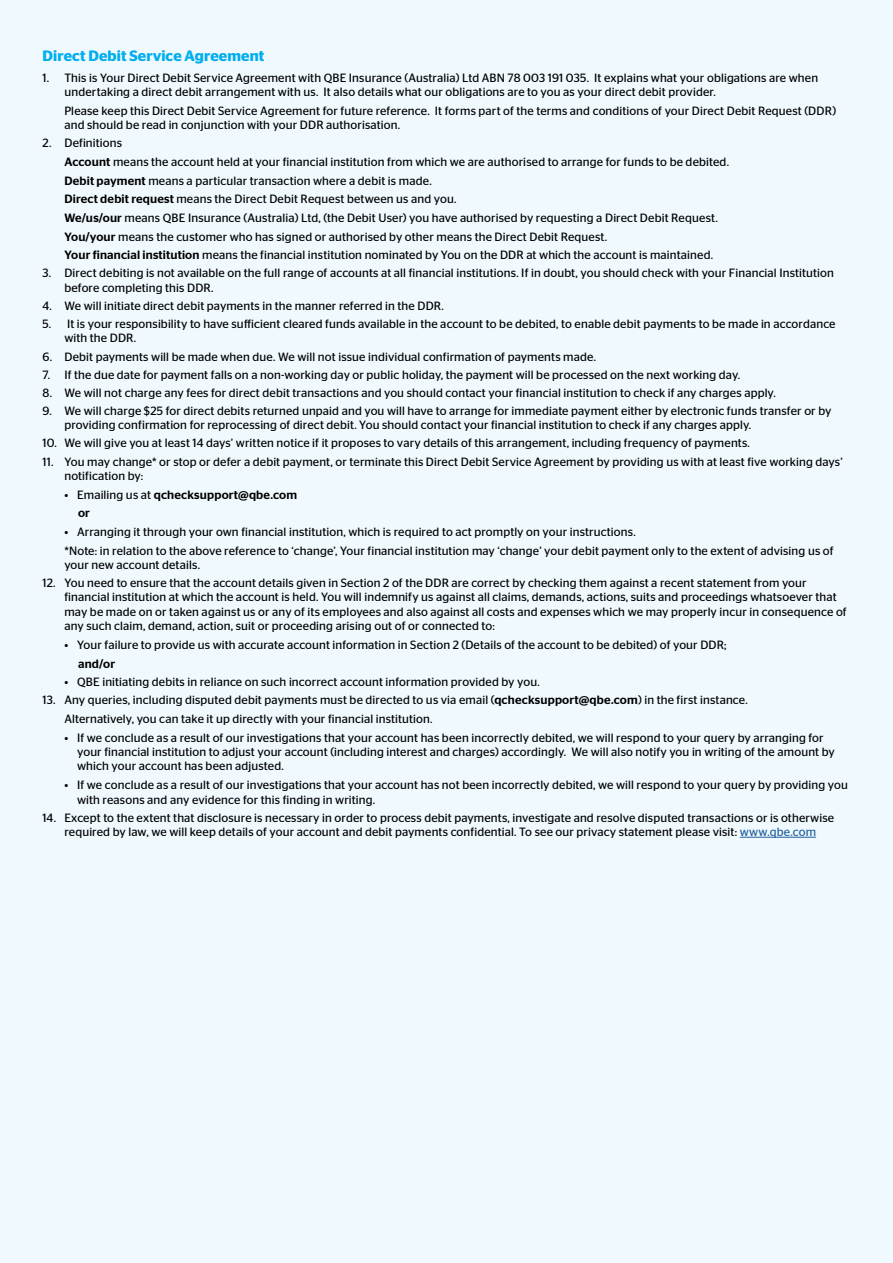
<style>
.page{position:relative;width:893px;height:1263px;background:#eff9fe}
.page>*{position:absolute;margin:0;border:0;box-sizing:border-box;transform-origin:0 0}
.t1{font:600 15px "Stag Sans";letter-spacing:.01em;color:#00aeef}
.t2{font:12px/14.4px "Stag Sans";letter-spacing:.01em;color:#000}
.t3{font:500 12px/18.6px "Stag Sans";letter-spacing:.015em;color:#000}
.s1{font-weight:500}
.s2{font-weight:400}
.s3{color:#215e9e}
</style>
<div class="page">
<hr style="left:740px;top:837px;width:76px;height:1px;background:#215e9e">
<p class="t1" style="left:43px;top:47px;width:223px">Direct Debit Service Agreement</p>
<p class="t2" style="left:64px;top:70px;width:755px;text-indent:-22px">1. This is Your Direct Debit Service Agreement with QBE Insurance (Australia) Ltd ABN 78 003 191 035. It explains what your obligations are when undertaking a direct debit arrangement with us. It also details what our obligations are to you as your direct debit provider.</p>
<p class="t2" style="left:64px;top:103px;width:773px">Please keep this Direct Debit Service Agreement for future reference. It forms part of the terms and conditions of your Direct Debit Request (DDR) and should be read in conjunction with your DDR authorisation.</p>
<p class="t2" style="left:64px;top:134px;width:666px;line-height:18.6px;text-indent:-22px">2. Definitions<br><span class="s1">Account</span> means the account held at your financial institution from which we are authorised to arrange for funds to be debited.<br><span class="s1">Debit payment</span> means a particular transaction where a debit is made.<br><span class="s1">Direct debit request</span> means the Direct Debit Request between us and you.<br><span class="s1">We/us/our</span> means QBE Insurance (Australia) Ltd, (the Debit User) you have authorised by requesting a Direct Debit Request.<br><span class="s1">You/your</span> means the customer who has signed or authorised by other means the Direct Debit Request.<br><span class="s1">Your financial institution</span> means the financial institution nominated by You on the DDR at which the account is maintained.</p>
<p class="t2" style="left:64px;top:266px;width:771px;text-indent:-22px">3. Direct debiting is not available on the full range of accounts at all financial institutions. If in doubt, you should check with your Financial Institution before completing this DDR.</p>
<p class="t2" style="left:43px;top:298px;width:403px">4. We will initiate direct debit payments in the manner referred in the DDR.</p>
<p class="t2" style="left:64px;top:317px;width:773px;text-indent:-22px">5. It is your responsibility to have sufficient cleared funds available in the account to be debited, to enable debit payments to be made in accordance with the DDR.</p>
<p class="t2" style="left:43px;top:349px;width:555px">6. Debit payments will be made when due. We will not issue individual confirmation of payments made.</p>
<p class="t2" style="left:43px;top:367px;width:699px">7. If the due date for payment falls on a non-working day or public holiday, the payment will be processed on the next working day.</p>
<p class="t2" style="left:43px;top:385px;width:735px">8. We will not charge any fees for direct debit transactions and you should contact your financial institution to check if any charges apply.</p>
<p class="t2" style="left:64px;top:403px;width:769px;text-indent:-22px">9. We will charge $25 for direct debits returned unpaid and you will have to arrange for immediate payment either by electronic funds transfer or by providing confirmation for reprocessing of direct debit. You should contact your financial institution to check if any charges apply.</p>
<p class="t2" style="left:43px;top:436px;width:709px">10. We will give you at least 14 days’ written notice if it proposes to vary details of this arrangement, including frequency of payments.</p>
<p class="t2" style="left:64px;top:454px;width:780px;text-indent:-22px">11. You may change* or stop or defer a debit payment, or terminate this Direct Debit Service Agreement by providing us with at least five working days’ notification by:</p>
<p class="t3" style="left:78px;top:485px;width:221px;text-indent:-14px"><span class="s2">• Emailing us at</span> qchecksupport@qbe.com or</p>
<p class="t2" style="left:64px;top:522px;width:771px;line-height:18.6px">• Arranging it through your own financial institution, which is required to act promptly on your instructions.<br>*Note: in relation to the above reference to ‘change’, Your financial institution may ‘change’ your debit payment only to the extent of advising us of</p>
<p class="t2" style="left:64px;top:557px;width:137px">your new account details.</p>
<p class="t2" style="left:64px;top:576px;width:784px;text-indent:-22px">12. You need to ensure that the account details given in Section 2 of the DDR are correct by checking them against a recent statement from your financial institution at which the account is held. You will indemnify us against all claims, demands, actions, suits and proceedings whatsoever that may be made on or taken against us or any of its employees and also against all costs and expenses which we may properly incur in consequence of any such claim, demand, action, suit or proceeding arising out of or connected to:</p>
<p class="t2" style="left:64px;top:637px;width:664px">• Your failure to provide us with accurate account information in Section 2 (Details of the account to be debited) of your DDR;</p>
<p class="t3" style="left:78px;top:654px;width:38px">and/or</p>
<p class="t2" style="left:64px;top:675px;width:477px">• QBE initiating debits in reliance on such incorrect account information provided by you.</p>
<p class="t2" style="left:64px;top:691px;width:685px;line-height:18.6px;text-indent:-22px">13. Any queries, including disputed debit payments must be directed to us via email (<span class="s1">qchecksupport@qbe.com</span>) in the first instance.<br>Alternatively, you can take it up directly with your financial institution.</p>
<p class="t2" style="left:77px;top:730px;width:759px;text-indent:-13px">• If we conclude as a result of our investigations that your account has been incorrectly debited, we will respond to your query by arranging for your financial institution to adjust your account (including interest and charges) accordingly. We will also notify you in writing of the amount by which your account has been adjusted.</p>
<p class="t2" style="left:77px;top:778px;width:772px;text-indent:-13px">• If we conclude as a result of our investigations that your account has not been incorrectly debited, we will respond to your query by providing you with reasons and any evidence for this finding in writing.</p>
<p class="t2" style="left:43px;top:810px;width:793px;text-align:center">14. Except to the extent that disclosure is necessary in order to process debit payments, investigate and resolve disputed transactions or is otherwise required by law, we will keep details of your account and debit payments confidential. To see our privacy statement please visit: <span class="s3">www.qbe.com</span></p>
</div>
